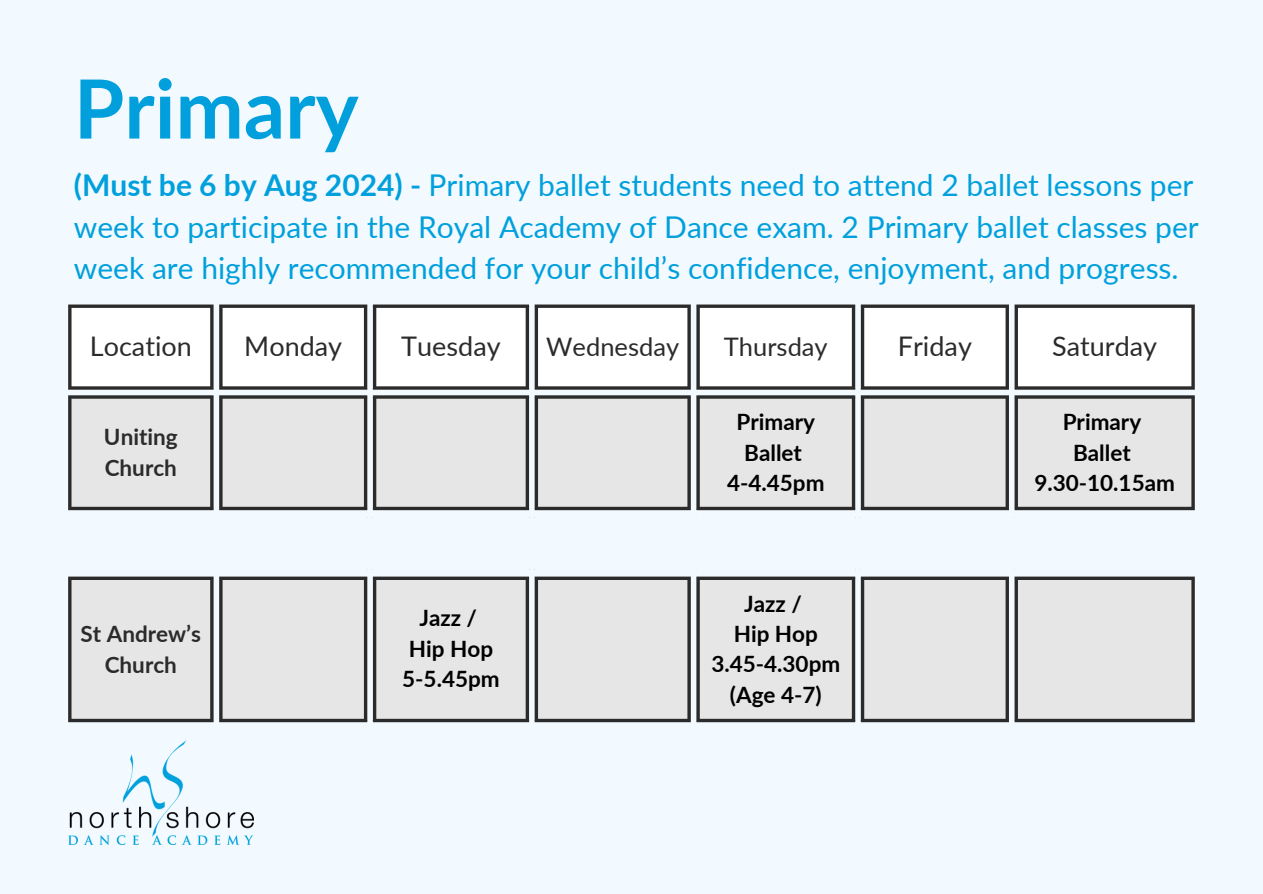
<style>
.page{position:relative;width:1263px;height:894px;background:#fff}
.page>*{position:absolute;margin:0;border:0;box-sizing:border-box;transform-origin:0 0}
.t1{font:700 81.6px "Lato";color:#01a0dd}
.t2{font:30px/41.7px "Lato";color:#01a0dd}
.t3{font:27px "Lato";color:#2b2b2b}
.t4{font:25.5px "Lato";color:#2b2b2b}
.t5{font:700 22.5px/30.3px "Lato";color:#000;text-align:center}
.t6{font:700 22.5px/31.5px "Lato";color:#2b2b2b}
.s1{font-weight:700}
</style>
<div class="page">
<div style="left:0;top:0;width:1263px;height:893px;background:#f2faff"></div>
<img style="left:68px;top:740px;width:186px;height:104px">
<div style="left:72px;top:304px;width:1119px;height:85px;background:#fff"></div>
<svg style="left:68px;top:395px;width:1127px;height:327px;background:#e5e6e6"></svg>
<svg style="left:72px;top:515px;width:1119px;height:56px"></svg>
<svg style="left:68px;top:308px;width:4px;height:78px"></svg>
<svg style="left:210px;top:308px;width:4px;height:78px"></svg>
<svg style="left:68px;top:304px;width:146px;height:4px"></svg>
<hr style="left:68px;top:386px;width:146px;height:3px;background:#2b2b2b">
<svg style="left:219px;top:308px;width:4px;height:78px"></svg>
<hr style="left:364px;top:308px;width:3px;height:78px;background:#2b2b2b">
<svg style="left:219px;top:304px;width:148px;height:4px"></svg>
<hr style="left:219px;top:386px;width:148px;height:3px;background:#2b2b2b">
<hr style="left:373px;top:308px;width:3px;height:78px;background:#2b2b2b">
<hr style="left:526px;top:308px;width:3px;height:78px;background:#2b2b2b">
<svg style="left:373px;top:304px;width:156px;height:4px"></svg>
<hr style="left:373px;top:386px;width:156px;height:3px;background:#2b2b2b">
<hr style="left:535px;top:308px;width:3px;height:78px;background:#2b2b2b">
<svg style="left:687px;top:308px;width:4px;height:78px"></svg>
<svg style="left:535px;top:304px;width:156px;height:4px"></svg>
<hr style="left:535px;top:386px;width:156px;height:3px;background:#2b2b2b">
<svg style="left:696px;top:308px;width:4px;height:78px"></svg>
<hr style="left:852px;top:308px;width:3px;height:78px;background:#2b2b2b">
<svg style="left:696px;top:304px;width:159px;height:4px"></svg>
<hr style="left:696px;top:386px;width:159px;height:3px;background:#2b2b2b">
<hr style="left:861px;top:308px;width:3px;height:78px;background:#2b2b2b">
<svg style="left:1005px;top:308px;width:4px;height:78px"></svg>
<svg style="left:861px;top:304px;width:148px;height:4px"></svg>
<hr style="left:861px;top:386px;width:148px;height:3px;background:#2b2b2b">
<svg style="left:1014px;top:308px;width:4px;height:78px"></svg>
<svg style="left:1191px;top:308px;width:4px;height:78px"></svg>
<svg style="left:1014px;top:304px;width:181px;height:4px"></svg>
<hr style="left:1014px;top:386px;width:181px;height:3px;background:#2b2b2b">
<svg style="left:68px;top:398px;width:4px;height:108px"></svg>
<svg style="left:210px;top:398px;width:4px;height:108px"></svg>
<hr style="left:68px;top:395px;width:146px;height:3px;background:#2b2b2b">
<svg style="left:68px;top:506px;width:146px;height:4px"></svg>
<svg style="left:219px;top:398px;width:4px;height:108px"></svg>
<hr style="left:364px;top:398px;width:3px;height:108px;background:#2b2b2b">
<hr style="left:219px;top:395px;width:148px;height:3px;background:#2b2b2b">
<svg style="left:219px;top:506px;width:148px;height:4px"></svg>
<hr style="left:373px;top:398px;width:3px;height:108px;background:#2b2b2b">
<hr style="left:526px;top:398px;width:3px;height:108px;background:#2b2b2b">
<hr style="left:373px;top:395px;width:156px;height:3px;background:#2b2b2b">
<svg style="left:373px;top:506px;width:156px;height:4px"></svg>
<hr style="left:535px;top:398px;width:3px;height:108px;background:#2b2b2b">
<svg style="left:687px;top:398px;width:4px;height:108px"></svg>
<hr style="left:535px;top:395px;width:156px;height:3px;background:#2b2b2b">
<svg style="left:535px;top:506px;width:156px;height:4px"></svg>
<svg style="left:696px;top:398px;width:4px;height:108px"></svg>
<hr style="left:852px;top:398px;width:3px;height:108px;background:#2b2b2b">
<hr style="left:696px;top:395px;width:159px;height:3px;background:#2b2b2b">
<svg style="left:696px;top:506px;width:159px;height:4px"></svg>
<hr style="left:861px;top:398px;width:3px;height:108px;background:#2b2b2b">
<svg style="left:1005px;top:398px;width:4px;height:108px"></svg>
<hr style="left:861px;top:395px;width:148px;height:3px;background:#2b2b2b">
<svg style="left:861px;top:506px;width:148px;height:4px"></svg>
<svg style="left:1014px;top:398px;width:4px;height:108px"></svg>
<svg style="left:1191px;top:398px;width:4px;height:108px"></svg>
<hr style="left:1014px;top:395px;width:181px;height:3px;background:#2b2b2b">
<svg style="left:1014px;top:506px;width:181px;height:4px"></svg>
<svg style="left:68px;top:580px;width:4px;height:138px"></svg>
<svg style="left:210px;top:580px;width:4px;height:138px"></svg>
<svg style="left:68px;top:576px;width:146px;height:4px"></svg>
<svg style="left:68px;top:718px;width:146px;height:4px"></svg>
<svg style="left:219px;top:580px;width:4px;height:138px"></svg>
<hr style="left:364px;top:580px;width:3px;height:138px;background:#2b2b2b">
<svg style="left:219px;top:576px;width:148px;height:4px"></svg>
<svg style="left:219px;top:718px;width:148px;height:4px"></svg>
<hr style="left:373px;top:580px;width:3px;height:138px;background:#2b2b2b">
<hr style="left:526px;top:580px;width:3px;height:138px;background:#2b2b2b">
<svg style="left:373px;top:576px;width:156px;height:4px"></svg>
<svg style="left:373px;top:718px;width:156px;height:4px"></svg>
<hr style="left:535px;top:580px;width:3px;height:138px;background:#2b2b2b">
<svg style="left:687px;top:580px;width:4px;height:138px"></svg>
<svg style="left:535px;top:576px;width:156px;height:4px"></svg>
<svg style="left:535px;top:718px;width:156px;height:4px"></svg>
<svg style="left:696px;top:580px;width:4px;height:138px"></svg>
<hr style="left:852px;top:580px;width:3px;height:138px;background:#2b2b2b">
<svg style="left:696px;top:576px;width:159px;height:4px"></svg>
<svg style="left:696px;top:718px;width:159px;height:4px"></svg>
<hr style="left:861px;top:580px;width:3px;height:138px;background:#2b2b2b">
<svg style="left:1005px;top:580px;width:4px;height:138px"></svg>
<svg style="left:861px;top:576px;width:148px;height:4px"></svg>
<svg style="left:861px;top:718px;width:148px;height:4px"></svg>
<svg style="left:1014px;top:580px;width:4px;height:138px"></svg>
<svg style="left:1191px;top:580px;width:4px;height:138px"></svg>
<svg style="left:1014px;top:576px;width:181px;height:4px"></svg>
<svg style="left:1014px;top:718px;width:181px;height:4px"></svg>
<hr style="left:68px;top:519px;width:4px;height:48px;background:#f2faff">
<hr style="left:210px;top:519px;width:4px;height:48px;background:#f2faff">
<hr style="left:68px;top:515px;width:146px;height:4px;background:#f2faff">
<hr style="left:68px;top:567px;width:146px;height:4px;background:#f2faff">
<hr style="left:219px;top:519px;width:4px;height:48px;background:#f2faff">
<hr style="left:364px;top:519px;width:3px;height:48px;background:#f2faff">
<hr style="left:219px;top:515px;width:148px;height:4px;background:#f2faff">
<hr style="left:219px;top:567px;width:148px;height:4px;background:#f2faff">
<hr style="left:373px;top:519px;width:3px;height:48px;background:#f2faff">
<hr style="left:526px;top:519px;width:3px;height:48px;background:#f2faff">
<hr style="left:373px;top:515px;width:156px;height:4px;background:#f2faff">
<hr style="left:373px;top:567px;width:156px;height:4px;background:#f2faff">
<hr style="left:535px;top:519px;width:3px;height:48px;background:#f2faff">
<hr style="left:687px;top:519px;width:4px;height:48px;background:#f2faff">
<hr style="left:535px;top:515px;width:156px;height:4px;background:#f2faff">
<hr style="left:535px;top:567px;width:156px;height:4px;background:#f2faff">
<hr style="left:696px;top:519px;width:4px;height:48px;background:#f2faff">
<hr style="left:852px;top:519px;width:3px;height:48px;background:#f2faff">
<hr style="left:696px;top:515px;width:159px;height:4px;background:#f2faff">
<hr style="left:696px;top:567px;width:159px;height:4px;background:#f2faff">
<hr style="left:861px;top:519px;width:3px;height:48px;background:#f2faff">
<hr style="left:1005px;top:519px;width:4px;height:48px;background:#f2faff">
<hr style="left:861px;top:515px;width:148px;height:4px;background:#f2faff">
<hr style="left:861px;top:567px;width:148px;height:4px;background:#f2faff">
<hr style="left:1014px;top:519px;width:4px;height:48px;background:#f2faff">
<hr style="left:1191px;top:519px;width:4px;height:48px;background:#f2faff">
<hr style="left:1014px;top:515px;width:181px;height:4px;background:#f2faff">
<hr style="left:1014px;top:567px;width:181px;height:4px;background:#f2faff">
<p class="t1" style="left:74px;top:58px;width:286px">Primary</p>
<p class="t2" style="left:74px;top:163px;width:1126px"><span class="s1">(Must be 6 by Aug 2024) -</span> Primary ballet students need to attend 2 ballet lessons per week to participate in the Royal Academy of Dance exam. 2 Primary ballet classes per week are highly recommended for your child’s confidence, enjoyment, and progress.</p>
<p class="t3" style="left:90px;top:329px;width:104px">Location</p>
<p class="t3" style="left:244px;top:329px;width:99px">Monday</p>
<p class="t3" style="left:401px;top:329px;width:101px">Tuesday</p>
<p class="t4" style="left:546px;top:331px;width:134px">Wednesday</p>
<p class="t4" style="left:724px;top:331px;width:105px">Thursday</p>
<p class="t3" style="left:898px;top:329px;width:76px">Friday</p>
<p class="t3" style="left:1052px;top:329px;width:107px">Saturday</p>
<p class="t6" style="left:104px;top:420px;width:75px">Uniting<br>Church</p>
<p class="t6" style="left:81px;top:617px;width:122px;text-align:center">St Andrew’s<br>Church</p>
<p class="t5" style="left:419px;top:602px;width:59px">Jazz /</p>
<p class="t5" style="left:409px;top:632px;width:86px">Hip Hop</p>
<p class="t5" style="left:402px;top:663px;width:99px">5-5.45pm</p>
<p class="t5" style="left:736px;top:406px;width:80px">Primary<br>Ballet</p>
<p class="t5" style="left:727px;top:467px;width:99px">4-4.45pm</p>
<p class="t5" style="left:744px;top:587px;width:59px">Jazz /</p>
<p class="t5" style="left:734px;top:618px;width:86px">Hip Hop</p>
<p class="t5" style="left:711px;top:648px;width:130px">3.45-4.30pm</p>
<p class="t5" style="left:730px;top:678px;width:93px">(Age 4-7)</p>
<p class="t5" style="left:1063px;top:406px;width:80px">Primary</p>
<p class="t5" style="left:1073px;top:436px;width:59px">Ballet</p>
<p class="t5" style="left:1034px;top:467px;width:142px">9.30-10.15am</p>
</div>
